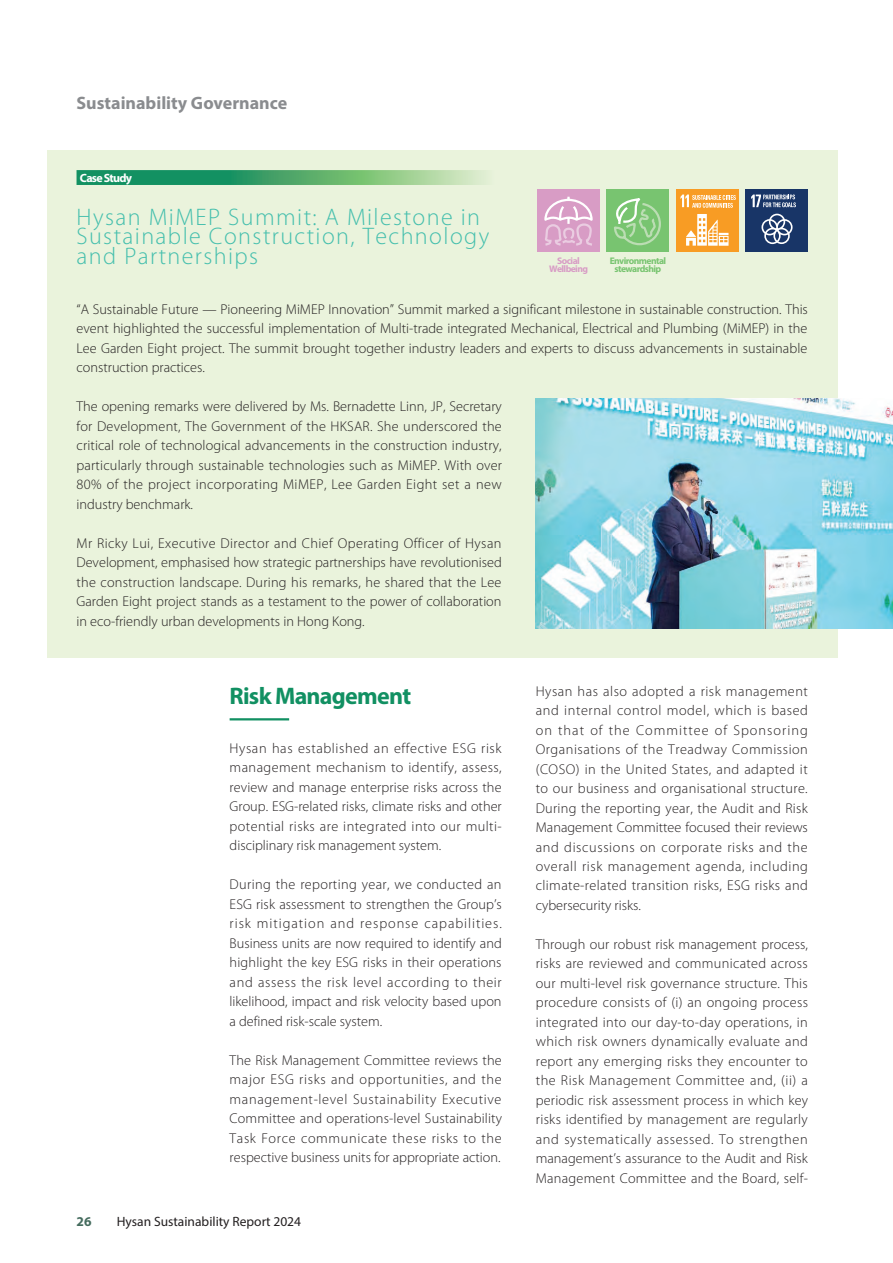
<style>
.page{position:relative;width:893px;height:1263px;background:#fff}
.page>*{position:absolute;margin:0;border:0;box-sizing:border-box;transform-origin:0 0}
._09_Case_Study_Title{font:300 24px/19.5px "Myriad Pro";letter-spacing:.06em;color:#45bfad}
._01_H1{font:700 24px "Myriad Pro";letter-spacing:-.03em;color:#119062}
.t1{font:700 18px "Myriad Pro";color:#8a8c8f}
._00_txt{font:300 14.25px/19.5px "Myriad Pro";color:#231f20;text-align:justify}
.t2{font:13.5px "Myriad Pro";color:#231f20}
.t3{font:700 13.5px "Myriad Pro";color:#456c5e}
._02_H2{font:700 12px "Myriad Pro";letter-spacing:-.06em;color:#fff}
._02_H2-2{font:700 9.6px/8.4px "Myriad Pro";letter-spacing:-.06em;color:#78c470;text-align:center}
._02_H2-3{font:700 9.6px/8.4px "Myriad Pro";letter-spacing:-.06em;color:#d89cc5;text-align:center}
</style>
<div class="page">
<hr style="left:230px;top:718px;width:59px;height:2px;background:#119062">
<div style="left:47px;top:151px;width:791px;height:507px;background:#eaf3dc"></div>
<svg style="left:77px;top:170px;width:408px;height:15px;background:#55ae77"></svg>
<img style="left:536px;top:399px;width:357px;height:229px">
<div style="left:607px;top:189px;width:62px;height:63px;background:#78c470"></div>
<svg style="left:614px;top:198px;width:47px;height:48px"></svg>
<div style="left:537px;top:189px;width:63px;height:63px;background:#d89cc5"></div>
<svg style="left:544px;top:196px;width:49px;height:50px"></svg>
<div style="left:745px;top:189px;width:63px;height:63px;background:#183567"></div>
<svg style="left:761px;top:214px;width:31px;height:30px"></svg>
<svg style="left:751px;top:195px;width:45px;height:12px"></svg>
<div style="left:676px;top:189px;width:63px;height:63px;background:#f89c24"></div>
<svg style="left:686px;top:214px;width:42px;height:32px"></svg>
<svg style="left:680px;top:195px;width:56px;height:13px"></svg>
<p class="t1" style="left:77px;top:91px;width:212px">Sustainability Governance</p>
<p class="_02_H2" style="left:80px;top:170px;width:54px">Case Study</p>
<p class="_09_Case_Study_Title" style="left:77px;top:207px;width:414px">Hysan MiMEP Summit: A Milestone in<br>Sustainable Construction, Technology and Partnerships</p>
<p class="_02_H2-3" style="left:549px;top:256px;width:40px">Social<br>Wellbeing</p>
<p class="_02_H2-2" style="left:610px;top:256px;width:58px">Environmental stewardship</p>
<p class="_00_txt" style="left:77px;top:299px;width:733px">“A Sustainable Future — Pioneering MiMEP Innovation” Summit marked a significant milestone in sustainable construction. This event highlighted the successful implementation of Multi-trade integrated Mechanical, Electrical and Plumbing (MiMEP) in the Lee Garden Eight project. The summit brought together industry leaders and experts to discuss advancements in sustainable construction practices.</p>
<p class="_00_txt" style="left:77px;top:397px;width:427px">The opening remarks were delivered by Ms. Bernadette Linn, JP, Secretary for Development, The Government of the HKSAR. She underscored the critical role of technological advancements in the construction industry, particularly through sustainable technologies such as MiMEP. With over 80% of the project incorporating MiMEP, Lee Garden Eight set a new industry benchmark.</p>
<p class="_00_txt" style="left:77px;top:533px;width:427px">Mr Ricky Lui, Executive Director and Chief Operating Officer of Hysan Development, emphasised how strategic partnerships have revolutionised the construction landscape. During his remarks, he shared that the Lee Garden Eight project stands as a testament to the power of collaboration in eco-friendly urban developments in Hong Kong.</p>
<p class="_01_H1" style="left:230px;top:680px;width:183px">Risk Management</p>
<p class="_00_txt" style="left:230px;top:738px;width:274px">Hysan has established an effective ESG risk management mechanism to identify, assess, review and manage enterprise risks across the Group. ESG-related risks, climate risks and other potential risks are integrated into our multi&shy;disciplinary risk management system.</p>
<p class="_00_txt" style="left:230px;top:875px;width:274px">During the reporting year, we conducted an ESG risk assessment to strengthen the Group’s risk mitigation and response capabilities.<br>Business units are now required to identify and highlight the key ESG risks in their operations and assess the risk level according to their likelihood, impact and risk velocity based upon a defined risk-scale system.</p>
<p class="_00_txt" style="left:230px;top:1050px;width:274px">The Risk Management Committee reviews the major ESG risks and opportunities, and the management-level Sustainability Executive Committee and operations-level Sustainability Task Force communicate these risks to the respective business units for appropriate action.</p>
<p class="t3" style="left:77px;top:1213px;width:16px">26</p>
<p class="t2" style="left:117px;top:1213px;width:186px">Hysan Sustainability Report 2024</p>
<p class="_00_txt" style="left:536px;top:681px;width:274px">Hysan has also adopted a risk management and internal control model, which is based on that of the Committee of Sponsoring Organisations of the Treadway Commission (COSO) in the United States, and adapted it to our business and organisational structure.<br>During the reporting year, the Audit and Risk Management Committee focused their reviews and discussions on corporate risks and the overall risk management agenda, including climate-related transition risks, ESG risks and cybersecurity risks.</p>
<p class="_00_txt" style="left:536px;top:934px;width:274px">Through our robust risk management process, risks are reviewed and communicated across our multi-level risk governance structure. This procedure consists of (i) an ongoing process integrated into our day-to-day operations, in which risk owners dynamically evaluate and report any emerging risks they encounter to the Risk Management Committee and, (ii) a periodic risk assessment process in which key risks identified by management are regularly and systematically assessed. To strengthen management’s assurance to the Audit and Risk Management Committee and the Board, self-</p>
</div>
